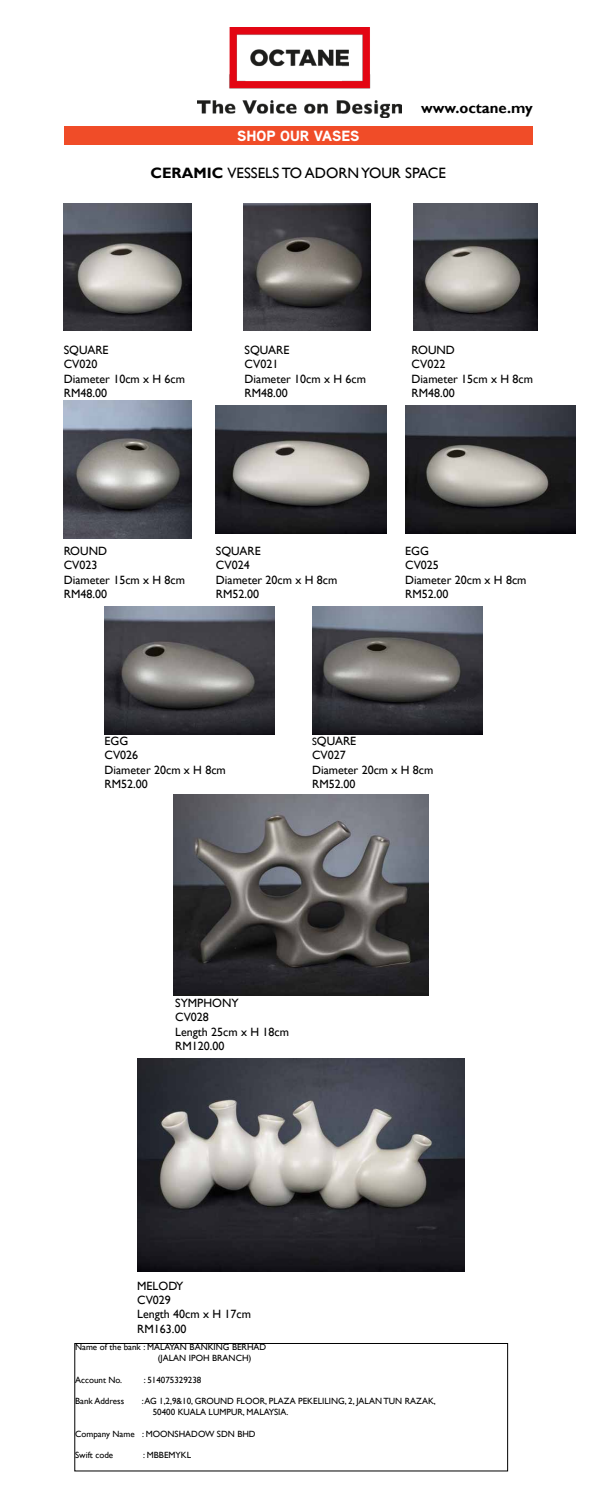
<style>
.page{position:relative;width:594px;height:1489px;background:#fff}
.page>*{position:absolute;margin:0;border:0;box-sizing:border-box;transform-origin:0 0}
.t1{font:15px "Gill Sans";color:#000}
.t2{font:700 15px "Gill Sans";color:#000}
.t3{font:900 15px "Aaux Next";color:#fff}
.t4{font:12px/14.4px "Gill Sans";color:#000}
.t5{font:9px/10.8px "Gill Sans";color:#000}
.s1{font-weight:700}
.s2{font-size:10.5px}
</style>
<div class="page">
<img style="left:405px;top:405px;width:170px;height:128px">
<div style="left:64px;top:126px;width:469px;height:18px;background:#f04c28"></div>
<img style="left:197px;top:27px;width:205px;height:90px">
<img style="left:64px;top:203px;width:127px;height:128px">
<img style="left:243px;top:203px;width:128px;height:128px">
<img style="left:64px;top:400px;width:127px;height:138px">
<img style="left:413px;top:203px;width:125px;height:128px">
<img style="left:216px;top:405px;width:170px;height:128px">
<img style="left:174px;top:794px;width:254px;height:201px">
<img style="left:105px;top:606px;width:170px;height:128px">
<img style="left:312px;top:606px;width:170px;height:128px">
<img style="left:137px;top:1058px;width:328px;height:213px">
<div style="left:74px;top:1342px;width:434px;height:129px;border:1px solid #000"></div>
<p class="t3" style="left:237px;top:126px;width:124px">SHOP OUR VASES</p>
<p class="t2" style="left:421px;top:99px;width:113px">www.octane.my</p>
<p class="t1" style="left:150px;top:164px;width:297px"><span class="s1">CERAMIC</span> VESSELS TO ADORN YOUR SPACE</p>
<p class="t4" style="left:64px;top:343px;width:123px">SQUARE<br>CV020<br>Diameter 10cm x H 6cm<br>RM48.00</p>
<p class="t4" style="left:245px;top:343px;width:123px">SQUARE<br>CV021<br>Diameter 10cm x H 6cm<br>RM48.00</p>
<p class="t4" style="left:412px;top:343px;width:123px">ROUND<br>CV022<br>Diameter 15cm x H 8cm<br>RM48.00</p>
<p class="t4" style="left:64px;top:544px;width:123px">ROUND<br>CV023<br>Diameter 15cm x H 8cm<br>RM48.00</p>
<p class="t4" style="left:216px;top:544px;width:123px">SQUARE<br>CV024<br>Diameter 20cm x H 8cm<br>RM52.00</p>
<p class="t4" style="left:405px;top:544px;width:123px">EGG<br>CV025<br>Diameter 20cm x H 8cm<br>RM52.00</p>
<p class="t4" style="left:105px;top:733px;width:123px">EGG<br>CV026<br>Diameter 20cm x H 8cm<br>RM52.00</p>
<p class="t4" style="left:312px;top:733px;width:123px"><span class="s2">S</span>QUARE<br>CV027<br>Diameter 20cm x H 8cm<br>RM52.00</p>
<p class="t4" style="left:175px;top:995px;width:115px">SYMPHONY<br>CV028<br>Length 25cm x H 18cm<br>RM120.00</p>
<p class="t4" style="left:137px;top:1278px;width:115px">MELODY<br>CV029<br>Length 40cm x H 17cm<br>RM163.00</p>
<p class="t5" style="left:158px;top:1341px;width:110px;text-indent:-83px">Name of the bank : MALAYAN BANKING BERHAD (JALAN IPOH BRANCH)</p>
<p class="t5" style="left:75px;top:1373px;width:49px">Account No.</p>
<p class="t5" style="left:144px;top:1373px;width:59px">: 514075329238</p>
<p class="t5" style="left:75px;top:1395px;width:51px">Bank Address</p>
<p class="t5" style="left:153px;top:1395px;width:285px;text-indent:-11px">: AG 1,2,9&amp;10, GROUND FLOOR, PLAZA PEKELILING, 2, JALAN TUN RAZAK,<br>50400 KUALA LUMPUR, MALAYSIA.</p>
<p class="t5" style="left:75px;top:1427px;width:182px">Company Name : MOONSHADOW SDN BHD</p>
<p class="t5" style="left:75px;top:1449px;width:40px">Swift code</p>
<p class="t5" style="left:143px;top:1449px;width:49px">: MBBEMYKL</p>
</div>
